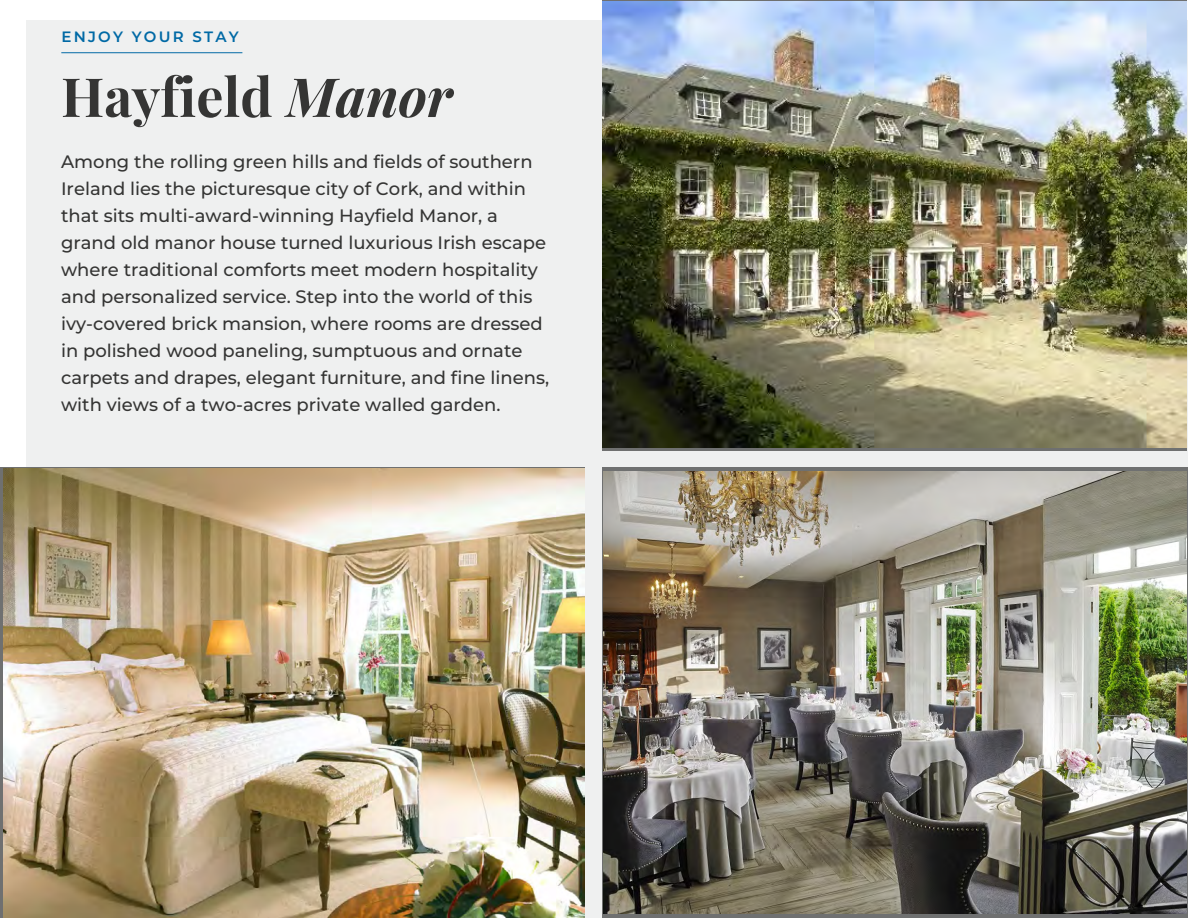
<style>
.page{position:relative;width:1188px;height:918px;background:#fff}
.page>*{position:absolute;margin:0;border:0;box-sizing:border-box;transform-origin:0 0}
.t1{font:700 54px "Playfair Display";color:#353534}
.t2{font:500 18px/27px "Montserrat";color:#353534}
.t3{font:600 15px "Montserrat";letter-spacing:.15em;color:#0069a5}
.s1{font-style:italic}
</style>
<div class="page">
<div style="left:26px;top:20px;width:1162px;height:898px;background:#eff0f0"></div>
<hr style="left:61px;top:52px;width:181px;height:1px;background:#0069a5">
<div style="left:603px;top:468px;width:585px;height:450px;background:linear-gradient(to right,#6f7070,#6f7070)"></div>
<img style="left:603px;top:2px;width:583px;height:445px">
<img style="left:3px;top:468px;width:581px;height:450px">
<img style="left:604px;top:472px;width:583px;height:441px">
<p class="t3" style="left:61px;top:28px;width:179px">ENJOY YOUR STAY</p>
<h1 class="t1" style="left:61px;top:54px;width:393px">Hayfield <span class="s1">Manor</span></h1>
<p class="t2" style="left:61px;top:148px;width:490px">Among the rolling green hills and fields of southern Ireland lies the picturesque city of Cork, and within that sits multi-award-winning Hayfield Manor, a grand old manor house turned luxurious Irish escape where traditional comforts meet modern hospitality and personalized service. Step into the world of this ivy-covered brick mansion, where rooms are dressed in polished wood paneling, sumptuous and ornate carpets and drapes, elegant furniture, and fine linens, with views of a two-acres private walled garden.</p>
</div>
